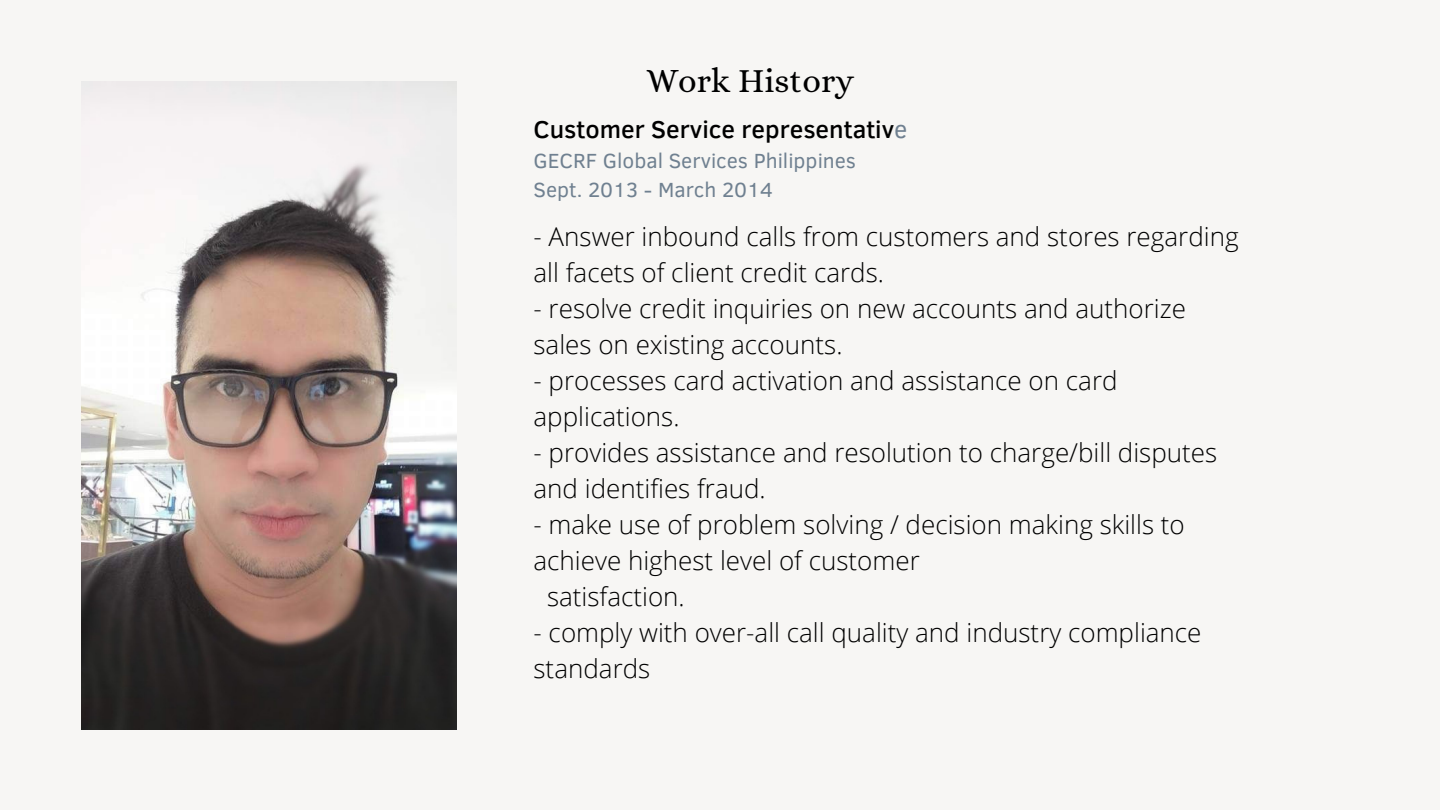
<style>
.page{position:relative;width:1440px;height:810px;background:#f7f6f4}
.page>*{position:absolute;margin:0;border:0;box-sizing:border-box;transform-origin:0 0}
.t1{font:34px "Alice";color:#000}
.t2{font:300 26px/36px "Open Sans";color:#000}
.t3{font:500 25px "Clear Sans";color:#000}
.t4{font:21px "Clear Sans";color:#6f8090}
.s1{font-weight:400;color:#6f8090}
</style>
<div class="page">
<img style="left:81px;top:81px;width:376px;height:648px">
<p class="t1" style="left:646px;top:61px;width:209px">Work History</p>
<p class="t3" style="left:534px;top:111px;width:375px">Customer Service representativ<span class="s1">e</span></p>
<p class="t4" style="left:534px;top:145px;width:324px">GECRF Global Services Philippines</p>
<p class="t4" style="left:534px;top:175px;width:241px">Sept. 2013 - March 2014</p>
<p class="t2" style="left:534px;top:218px;width:707px">- Answer inbound calls from customers and stores regarding all facets of client credit cards.</p>
<p class="t2" style="left:534px;top:290px;width:654px">- resolve credit inquiries on new accounts and authorize sales on existing accounts.</p>
<p class="t2" style="left:534px;top:362px;width:586px">- processes card activation and assistance on card applications.</p>
<p class="t2" style="left:534px;top:434px;width:685px">- provides assistance and resolution to charge/bill disputes and identifies fraud.</p>
<p class="t2" style="left:534px;top:506px;width:653px">- make use of problem solving / decision making skills to achieve highest level of customer</p>
<p class="t2" style="left:547px;top:578px;width:139px">satisfaction.</p>
<p class="t2" style="left:534px;top:614px;width:670px">- comply with over-all call quality and industry compliance standards</p>
</div>
